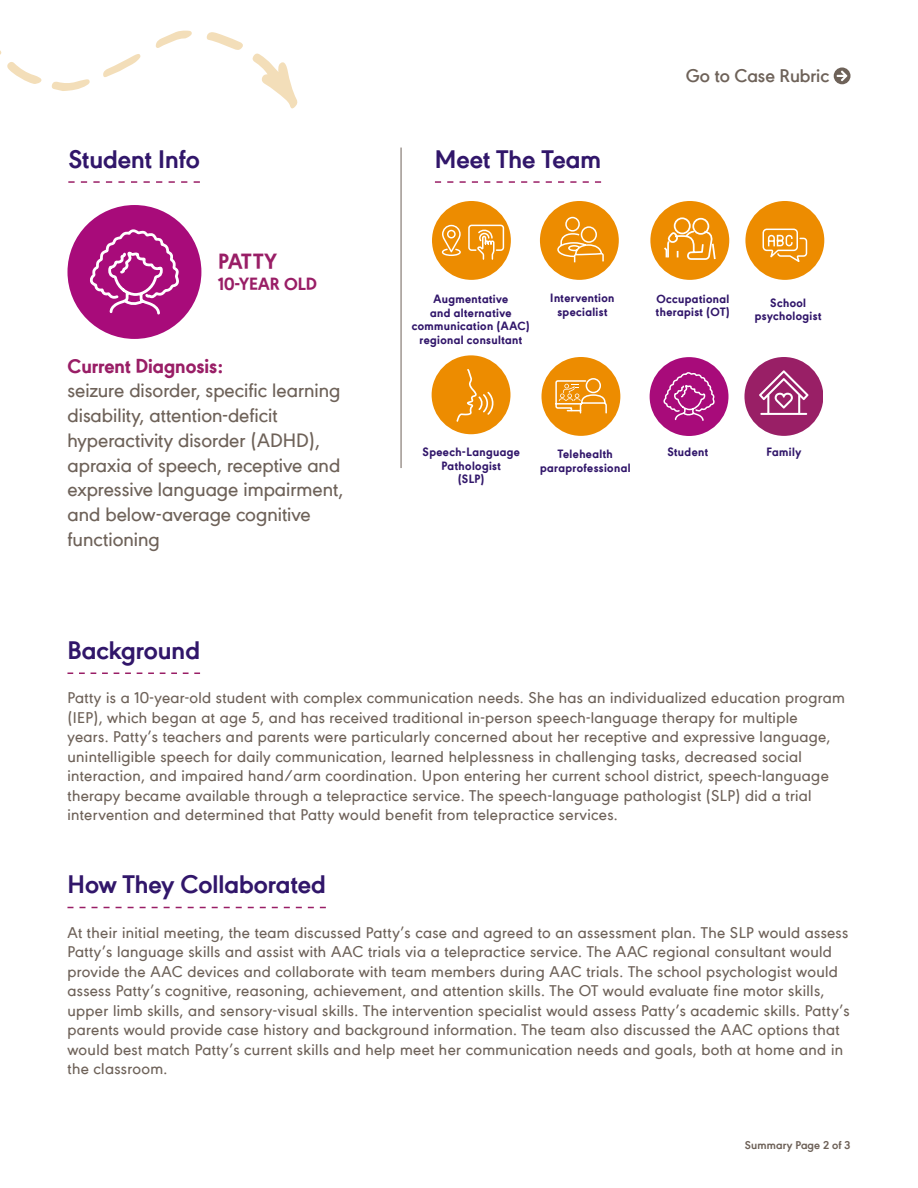
<style>
.page{position:relative;width:918px;height:1188px;background:#fff}
.page>*{position:absolute;margin:0;border:0;box-sizing:border-box;transform-origin:0 0}
.t1{font:700 27px "URW Geometric";color:#31166a}
.t2{font:800 22.35px "URW Geometric";letter-spacing:.005em;color:#991e66}
.t3{font:500 20.55px/24.8px "URW Geometric";color:#6e6259}
.t4{font:800 20.55px "URW Geometric";color:#991e66}
.t5{font:600 19.5px "URW Geometric";color:#6e6259}
.t6{font:800 18px "URW Geometric";color:#991e66}
.t7{font:500 16.5px/19.5px "URW Geometric";letter-spacing:.02em;color:#6e6259}
.t8{font:800 12.3px/13.5px "URW Geometric";letter-spacing:.035em;color:#31166a;text-align:center}
.t9{font:700 12px "URW Geometric";letter-spacing:.01em;color:#6e6259}
</style>
<div class="page">
<svg style="left:67px;top:673px;width:133px;height:1px"></svg>
<svg style="left:67px;top:907px;width:259px;height:1px"></svg>
<svg style="left:834px;top:68px;width:17px;height:16px"></svg>
<svg style="left:252px;top:53px;width:46px;height:56px"></svg>
<svg style="left:207px;top:32px;width:36px;height:18px"></svg>
<svg style="left:51px;top:79px;width:39px;height:12px"></svg>
<svg style="left:103px;top:54px;width:38px;height:23px"></svg>
<svg style="left:155px;top:31px;width:37px;height:17px"></svg>
<svg style="left:0;top:50px;width:42px;height:34px"></svg>
<svg style="left:68px;top:181px;width:132px;height:2px"></svg>
<hr style="left:401px;top:148px;width:1px;height:320px;background:#6e6259">
<svg style="left:435px;top:181px;width:166px;height:2px"></svg>
<div style="left:745px;top:201px;width:79px;height:79px;background:#ed8c00;border-radius:50%"></div>
<svg style="left:762px;top:228px;width:46px;height:34px"></svg>
<div style="left:650px;top:201px;width:79px;height:79px;background:#ed8c00;border-radius:50%"></div>
<svg style="left:664px;top:217px;width:52px;height:43px"></svg>
<div style="left:744px;top:357px;width:79px;height:78px;background:#991f66;border-radius:50%"></div>
<svg style="left:759px;top:370px;width:50px;height:45px"></svg>
<div style="left:432px;top:355px;width:78px;height:79px;background:#ed8c00;border-radius:50%"></div>
<svg style="left:456px;top:369px;width:38px;height:53px"></svg>
<div style="left:432px;top:201px;width:79px;height:79px;background:#ed8c00;border-radius:50%"></div>
<svg style="left:468px;top:224px;width:37px;height:36px"></svg>
<svg style="left:442px;top:225px;width:19px;height:31px"></svg>
<div style="left:68px;top:205px;width:133px;height:134px;background:#a80b7a;border-radius:50%"></div>
<svg style="left:90px;top:229px;width:89px;height:86px"></svg>
<div style="left:540px;top:201px;width:79px;height:79px;background:#ed8c00;border-radius:50%"></div>
<svg style="left:557px;top:216px;width:47px;height:47px"></svg>
<div style="left:650px;top:357px;width:78px;height:79px;background:#a80b7a;border-radius:50%"></div>
<svg style="left:663px;top:372px;width:52px;height:49px"></svg>
<div style="left:541px;top:357px;width:79px;height:79px;background:#ed8c00;border-radius:50%"></div>
<svg style="left:555px;top:378px;width:52px;height:36px"></svg>
<h1 class="t1" style="left:68px;top:138px;width:133px">Student Info</h1>
<h2 class="t2" style="left:218px;top:245px;width:60px">PATTY</h2>
<p class="t6" style="left:218px;top:271px;width:100px">10-YEAR OLD</p>
<p class="t4" style="left:68px;top:350px;width:157px">Current Diagnosis:</p>
<p class="t3" style="left:68px;top:377px;width:277px">seizure disorder, specific learning disability, attention-deficit hyperactivity disorder (ADHD), apraxia of speech, receptive and expressive language impairment, and below-average cognitive functioning</p>
<h1 class="t1" style="left:435px;top:138px;width:168px">Meet The Team</h1>
<p class="t5" style="left:686px;top:61px;width:145px">Go to Case Rubric</p>
<p class="t8" style="left:412px;top:291px;width:120px">Augmentative<br>and alternative communication (AAC) regional consultant</p>
<p class="t8" style="left:550px;top:291px;width:66px">Intervention specialist</p>
<p class="t8" style="left:656px;top:291px;width:75px;text-align:left">Occupational therapist (OT)</p>
<p class="t8" style="left:755px;top:295px;width:68px">School psychologist</p>
<p class="t8" style="left:423px;top:445px;width:99px">Speech-Language</p>
<p class="t8" style="left:667px;top:444px;width:42px">Student</p>
<p class="t8" style="left:766px;top:444px;width:36px">Family</p>
<p class="t8" style="left:442px;top:458px;width:61px">Pathologist (SLP)</p>
<p class="t8" style="left:540px;top:447px;width:92px">Telehealth paraprofessional</p>
<h1 class="t1" style="left:67px;top:630px;width:134px">Background</h1>
<p class="t7" style="left:67px;top:687px;width:779px">Patty is a 10-year-old student with complex communication needs. She has an individualized education program (IEP), which began at age 5, and has received traditional in-person speech-language therapy for multiple<br>years. Patty’s teachers and parents were particularly concerned about her receptive and expressive language, unintelligible speech for daily communication, learned helplessness in challenging tasks, decreased social interaction, and impaired hand/arm coordination. Upon entering her current school district, speech-language therapy became available through a telepractice service. The speech-language pathologist (SLP) did a trial intervention and determined that Patty would benefit from telepractice services.</p>
<h1 class="t1" style="left:67px;top:864px;width:260px">How They Collaborated</h1>
<p class="t7" style="left:67px;top:921px;width:784px">At their initial meeting, the team discussed Patty’s case and agreed to an assessment plan. The SLP would assess Patty’s language skills and assist with AAC trials via a telepractice service. The AAC regional consultant would provide the AAC devices and collaborate with team members during AAC trials. The school psychologist would assess Patty’s cognitive, reasoning, achievement, and attention skills. The OT would evaluate fine motor skills, upper limb skills, and sensory-visual skills. The intervention specialist would assess Patty’s academic skills. Patty’s parents would provide case history and background information. The team also discussed the AAC options that would best match Patty’s current skills and help meet her communication needs and goals, both at home and in the classroom.</p>
<p class="t9" style="left:745px;top:1136px;width:107px">Summary Page 2 of 3</p>
</div>
